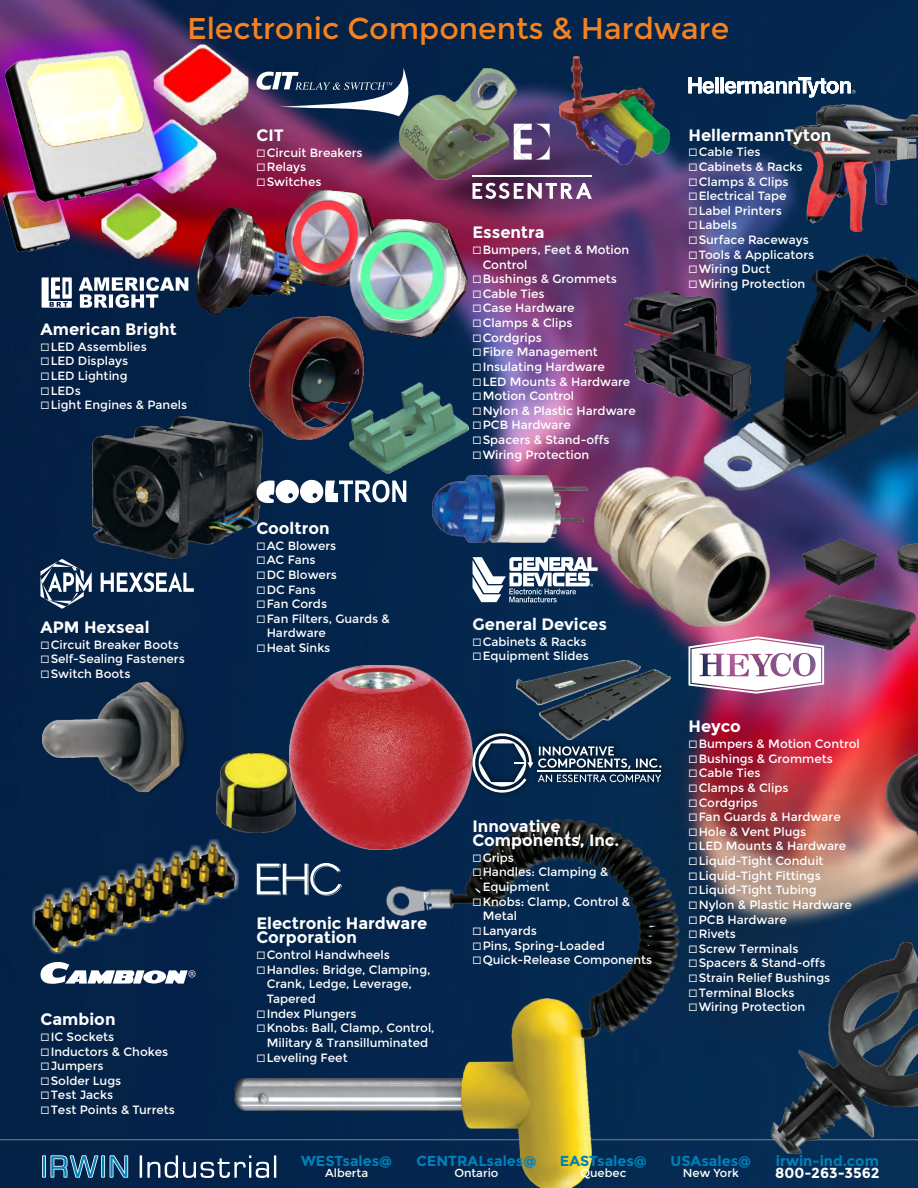
<style>
.page{position:relative;width:918px;height:1188px;background:#fff}
.page>*{position:absolute;margin:0;border:0;box-sizing:border-box;transform-origin:0 0}
.t1{font:30px "Montserrat";color:#f5821f}
.t2{font:700 16.5px/14.1px "Montserrat";color:#fff}
.t3{font:700 14.55px "Montserrat";color:#0081ba}
.t4{font:700 14.55px "Montserrat";color:#fff}
.t5{font:12px/14.7px "Montserrat";color:#fff}
.t6{font:11.55px "Montserrat";color:#fff}
</style>
<div class="page">
<img style="left:0;top:0;width:918px;height:1188px">
<img style="left:516px;top:660px;width:154px;height:63px">
<div style="left:641px;top:669px;width:277px;height:439px;background:#231f20;opacity:.98"></div>
<svg style="left:473px;top:557px;width:121px;height:45px"></svg>
<svg style="left:256px;top:68px;width:158px;height:48px"></svg>
<hr style="left:715px;top:77px;width:4px;height:16px;background:#fff">
<hr style="left:721px;top:77px;width:3px;height:16px;background:#fff">
<svg style="left:688px;top:77px;width:26px;height:17px"></svg>
<svg style="left:725px;top:77px;width:131px;height:20px"></svg>
<div style="left:216px;top:752px;width:80px;height:82px;background:#231f20;opacity:.78"></div>
<img style="left:217px;top:753px;width:73px;height:80px">
<img style="left:42px;top:678px;width:147px;height:118px">
<svg style="left:42px;top:277px;width:146px;height:31px"></svg>
<svg style="left:40px;top:961px;width:156px;height:23px"></svg>
<div style="left:32px;top:840px;width:206px;height:115px;background:#fff;opacity:.98"></div>
<img style="left:36px;top:844px;width:199px;height:107px">
<img style="left:791px;top:105px;width:127px;height:127px">
<hr style="left:0;top:1139px;width:918px;height:1px;background:#808080">
<img style="left:688px;top:636px;width:136px;height:58px">
<svg style="left:41px;top:559px;width:153px;height:50px;background:#38506d"></svg>
<img style="left:594px;top:468px;width:176px;height:158px">
<svg style="left:473px;top:183px;width:119px;height:16px"></svg>
<hr style="left:472px;top:175px;width:120px;height:1px;background:#fff">
<svg style="left:517px;top:124px;width:33px;height:36px"></svg>
<img style="left:887px;top:630px;width:31px;height:248px">
<img style="left:4px;top:229px;width:65px;height:23px">
<img style="left:102px;top:229px;width:74px;height:30px">
<img style="left:190px;top:126px;width:27px;height:68px">
<img style="left:190px;top:44px;width:59px;height:82px">
<div style="left:0;top:23px;width:190px;height:206px;background:#90c;opacity:.76"></div>
<img style="left:5px;top:50px;width:158px;height:152px">
<img style="left:27px;top:57px;width:116px;height:89px">
<img style="left:290px;top:666px;width:182px;height:154px">
<img style="left:197px;top:190px;width:271px;height:147px">
<img style="left:703px;top:254px;width:215px;height:236px">
<img style="left:235px;top:820px;width:454px;height:368px">
<img style="left:771px;top:943px;width:147px;height:211px">
<img style="left:250px;top:316px;width:114px;height:123px">
<div style="left:462px;top:723px;width:210px;height:80px;background:#4d4d4d;opacity:.76"></div>
<svg style="left:468px;top:732px;width:194px;height:61px;background:#374f6a"></svg>
<svg style="left:42px;top:1155px;width:86px;height:23px;background:#376b8e"></svg>
<svg style="left:140px;top:1155px;width:136px;height:23px"></svg>
<img style="left:93px;top:416px;width:170px;height:143px">
<svg style="left:255px;top:479px;width:151px;height:25px"></svg>
<img style="left:805px;top:596px;width:110px;height:54px">
<img style="left:803px;top:539px;width:75px;height:46px">
<img style="left:897px;top:543px;width:21px;height:30px">
<img style="left:625px;top:291px;width:125px;height:129px">
<img style="left:349px;top:382px;width:119px;height:91px">
<img style="left:399px;top:69px;width:118px;height:111px">
<img style="left:560px;top:56px;width:110px;height:109px">
<img style="left:432px;top:475px;width:155px;height:67px">
<h1 class="t1" style="left:187px;top:10px;width:544px">Electronic Components &amp; Hardware</h1>
<h2 class="t2" style="left:40px;top:322px;width:138px">American Bright</h2>
<p class="t5" style="left:40px;top:339px;width:108px">◻LED Assemblies</p>
<p class="t5" style="left:40px;top:354px;width:89px">◻LED Displays</p>
<p class="t5" style="left:40px;top:368px;width:89px">◻LED Lighting</p>
<p class="t5" style="left:40px;top:383px;width:42px">◻LEDs</p>
<p class="t5" style="left:40px;top:398px;width:148px">◻Light Engines &amp; Panels</p>
<h2 class="t2" style="left:40px;top:620px;width:111px">APM Hexseal</h2>
<p class="t5" style="left:40px;top:637px;width:140px">◻Circuit Breaker Boots</p>
<p class="t5" style="left:40px;top:652px;width:146px">◻Self-Sealing Fasteners</p>
<p class="t5" style="left:40px;top:666px;width:91px">◻Switch Boots</p>
<h2 class="t2" style="left:40px;top:1012px;width:77px">Cambion</h2>
<p class="t5" style="left:40px;top:1029px;width:75px">◻IC Sockets</p>
<p class="t5" style="left:40px;top:1044px;width:129px">◻Inductors &amp; Chokes</p>
<p class="t5" style="left:40px;top:1059px;width:65px">◻Jumpers</p>
<p class="t5" style="left:40px;top:1073px;width:82px">◻Solder Lugs</p>
<p class="t5" style="left:41px;top:1088px;width:74px">◻Test Jacks</p>
<p class="t5" style="left:41px;top:1102px;width:136px">◻Test Points &amp; Turrets</p>
<h2 class="t2" style="left:256px;top:128px;width:29px">CIT</h2>
<p class="t5" style="left:256px;top:145px;width:108px">◻Circuit Breakers</p>
<p class="t5" style="left:256px;top:160px;width:51px">◻Relays</p>
<p class="t5" style="left:257px;top:174px;width:67px">◻Switches</p>
<h2 class="t2" style="left:256px;top:521px;width:75px">Cooltron</h2>
<p class="t5" style="left:256px;top:538px;width:81px">◻AC Blowers</p>
<p class="t5" style="left:256px;top:553px;width:61px">◻AC Fans</p>
<p class="t5" style="left:256px;top:567px;width:82px">◻DC Blowers</p>
<p class="t5" style="left:256px;top:582px;width:61px">◻DC Fans</p>
<p class="t5" style="left:256px;top:596px;width:72px">◻Fan Cords</p>
<p class="t5" style="left:267px;top:611px;width:125px;text-indent:-10px">◻Fan Filters, Guards &amp;<br>Hardware</p>
<p class="t5" style="left:257px;top:640px;width:75px">◻Heat Sinks</p>
<h2 class="t2" style="left:256px;top:916px;width:172px">Electronic Hardware<br>Corporation</h2>
<p class="t5" style="left:256px;top:948px;width:135px">◻Control Handwheels</p>
<p class="t5" style="left:267px;top:962px;width:165px;text-indent:-10px">◻Handles: Bridge, Clamping,<br>Crank, Ledge, Leverage,<br>Tapered</p>
<p class="t5" style="left:256px;top:1006px;width:102px">◻Index Plungers</p>
<p class="t5" style="left:256px;top:1021px;width:180px;text-align:center">◻Knobs: Ball, Clamp, Control,<br>Military &amp; Transilluminated</p>
<p class="t5" style="left:256px;top:1050px;width:93px">◻Leveling Feet</p>
<h2 class="t2" style="left:472px;top:225px;width:74px">Essentra</h2>
<p class="t5" style="left:483px;top:242px;width:148px;text-indent:-10px">◻Bumpers, Feet &amp; Motion<br>Control</p>
<p class="t5" style="left:472px;top:272px;width:146px">◻Bushings &amp; Grommets</p>
<p class="t5" style="left:472px;top:286px;width:74px">◻Cable Ties</p>
<p class="t5" style="left:472px;top:301px;width:104px">◻Case Hardware</p>
<p class="t5" style="left:473px;top:315px;width:102px">◻Clamps &amp; Clips</p>
<p class="t5" style="left:473px;top:330px;width:71px">◻Cordgrips</p>
<p class="t5" style="left:473px;top:345px;width:127px">◻Fibre Management</p>
<p class="t5" style="left:473px;top:359px;width:134px">◻Insulating Hardware</p>
<p class="t5" style="left:473px;top:374px;width:159px">◻LED Mounts &amp; Hardware</p>
<p class="t5" style="left:473px;top:389px;width:103px">◻Motion Control</p>
<p class="t5" style="left:473px;top:403px;width:165px">◻Nylon &amp; Plastic Hardware</p>
<p class="t5" style="left:473px;top:418px;width:100px">◻PCB Hardware</p>
<p class="t5" style="left:473px;top:432px;width:138px">◻Spacers &amp; Stand-offs</p>
<p class="t5" style="left:473px;top:447px;width:118px">◻Wiring Protection</p>
<h2 class="t2" style="left:688px;top:128px;width:144px">HellermannTyton</h2>
<p class="t5" style="left:688px;top:145px;width:74px">◻Cable Ties</p>
<p class="t5" style="left:688px;top:159px;width:116px">◻Cabinets &amp; Racks</p>
<p class="t5" style="left:688px;top:174px;width:102px">◻Clamps &amp; Clips</p>
<p class="t5" style="left:689px;top:189px;width:100px">◻Electrical Tape</p>
<p class="t5" style="left:689px;top:203px;width:95px">◻Label Printers</p>
<p class="t5" style="left:689px;top:218px;width:50px">◻Labels</p>
<p class="t5" style="left:689px;top:232px;width:122px">◻Surface Raceways</p>
<p class="t5" style="left:689px;top:247px;width:127px">◻Tools &amp; Applicators</p>
<p class="t5" style="left:689px;top:262px;width:84px">◻Wiring Duct</p>
<p class="t5" style="left:689px;top:276px;width:118px">◻Wiring Protection</p>
<h2 class="t2" style="left:472px;top:617px;width:136px">General Devices</h2>
<p class="t5" style="left:472px;top:634px;width:116px">◻Cabinets &amp; Racks</p>
<p class="t5" style="left:472px;top:649px;width:118px">◻Equipment Slides</p>
<h2 class="t2" style="left:472px;top:819px;width:148px">Innovative<br>Components, Inc.</h2>
<p class="t5" style="left:472px;top:850px;width:43px">◻Grips</p>
<p class="t5" style="left:483px;top:865px;width:127px;text-indent:-10px">◻Handles: Clamping &amp;<br>Equipment</p>
<p class="t5" style="left:483px;top:894px;width:149px;text-indent:-10px">◻Knobs: Clamp, Control &amp;<br>Metal</p>
<p class="t5" style="left:472px;top:923px;width:66px">◻Lanyards</p>
<p class="t5" style="left:472px;top:938px;width:134px">◻Pins, Spring-Loaded</p>
<p class="t5" style="left:472px;top:952px;width:181px">◻Quick-Release Components</p>
<h2 class="t2" style="left:688px;top:719px;width:54px">Heyco</h2>
<p class="t5" style="left:688px;top:736px;width:173px">◻Bumpers &amp; Motion Control</p>
<p class="t5" style="left:688px;top:751px;width:146px">◻Bushings &amp; Grommets</p>
<p class="t5" style="left:688px;top:766px;width:74px">◻Cable Ties</p>
<p class="t5" style="left:688px;top:780px;width:102px">◻Clamps &amp; Clips</p>
<p class="t5" style="left:688px;top:795px;width:71px">◻Cordgrips</p>
<p class="t5" style="left:688px;top:809px;width:154px">◻Fan Guards &amp; Hardware</p>
<p class="t5" style="left:689px;top:824px;width:119px">◻Hole &amp; Vent Plugs</p>
<p class="t5" style="left:689px;top:839px;width:159px">◻LED Mounts &amp; Hardware</p>
<p class="t5" style="left:689px;top:853px;width:137px">◻Liquid-Tight Conduit</p>
<p class="t5" style="left:689px;top:868px;width:134px">◻Liquid-Tight Fittings</p>
<p class="t5" style="left:689px;top:883px;width:130px">◻Liquid-Tight Tubing</p>
<p class="t5" style="left:688px;top:897px;width:165px">◻Nylon &amp; Plastic Hardware</p>
<p class="t5" style="left:689px;top:912px;width:100px">◻PCB Hardware</p>
<p class="t5" style="left:689px;top:927px;width:49px">◻Rivets</p>
<p class="t5" style="left:689px;top:941px;width:112px">◻Screw Terminals</p>
<p class="t5" style="left:689px;top:956px;width:138px">◻Spacers &amp; Stand-offs</p>
<p class="t5" style="left:689px;top:970px;width:143px">◻Strain Relief Bushings</p>
<p class="t5" style="left:689px;top:985px;width:107px">◻Terminal Blocks</p>
<p class="t5" style="left:689px;top:1000px;width:118px">◻Wiring Protection</p>
<p class="t3" style="left:301px;top:1151px;width:93px">WESTsales@</p>
<p class="t6" style="left:325px;top:1166px;width:44px">Alberta</p>
<p class="t3" style="left:416px;top:1151px;width:122px">CENTRALsales@</p>
<p class="t6" style="left:454px;top:1166px;width:46px">Ontario</p>
<p class="t3" style="left:560px;top:1151px;width:88px">EASTsales@</p>
<p class="t6" style="left:580px;top:1166px;width:48px">Quebec</p>
<p class="t3" style="left:671px;top:1151px;width:82px">USAsales@</p>
<p class="t6" style="left:683px;top:1166px;width:58px">New York</p>
<p class="t3" style="left:776px;top:1151px;width:105px">irwin-ind.com</p>
<p class="t4" style="left:775px;top:1164px;width:106px">800-263-3562</p>
</div>
